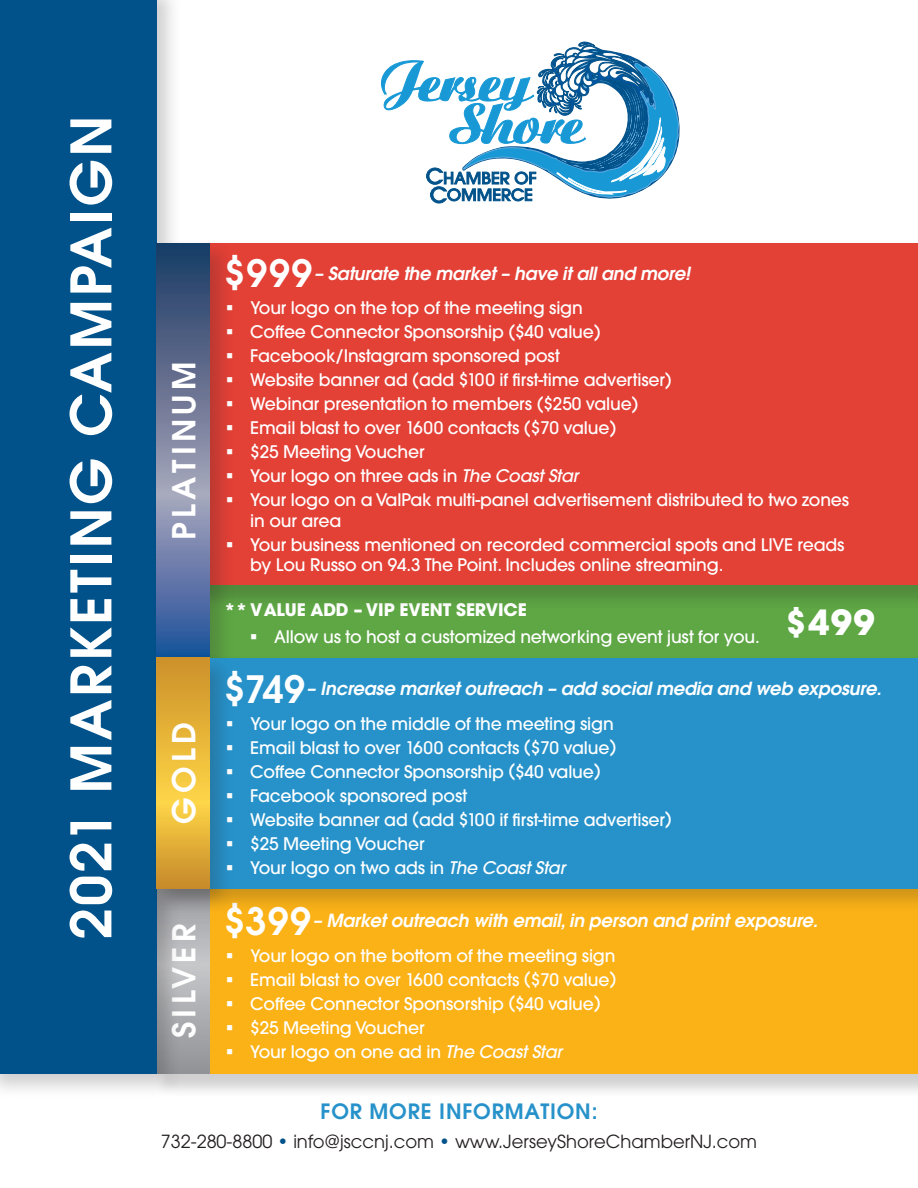
<style>
.page{position:relative;width:918px;height:1188px;background:#fff}
.page>*{position:absolute;margin:0;border:0;box-sizing:border-box;transform-origin:0 0}
.t1{font:600 55.5px "Avant Garde";letter-spacing:.05em;color:#fff}
.t2{font:700 34.5px "Avant Garde";color:#fff}
.t3{font:600 31.5px "Avant Garde";letter-spacing:.135em;color:#fff}
.t4{font:600 21px "Avant Garde";letter-spacing:.04em;color:#2792ca}
.t5{font:italic 600 18px "Avant Garde";letter-spacing:-.01em;color:#fff}
.t6{font:18px "Avant Garde";color:#231f20}
.t7{font:500 17.25px/20.2px "Avant Garde";letter-spacing:-.01em;color:#fff}
.t8{font:700 17.25px "Avant Garde";letter-spacing:-.01em;color:#fff}
.s1{font-style:normal;font-size:37.5px}
.s2{font-style:italic}
.s3{color:#01528a}
</style>
<div class="page">
<div style="left:152px;top:884px;width:766px;height:215px;background:#231f20;opacity:.21"></div>
<div style="left:157px;top:889px;width:761px;height:185px;background:#fbb217"></div>
<svg style="left:182px;top:914px;width:27px;height:160px;background:#afb0b3"></svg>
<svg style="left:381px;top:41px;width:299px;height:162px"></svg>
<div style="left:0;top:0;width:182px;height:1099px;background:#231f20;opacity:.21"></div>
<div style="left:0;top:0;width:157px;height:1074px;background:#01528a"></div>
<div style="left:157px;top:585px;width:761px;height:73px;background:#5ea744"></div>
<div style="left:152px;top:239px;width:766px;height:371px;background:#231f20;opacity:.21"></div>
<div style="left:157px;top:243px;width:761px;height:342px;background:#e34036"></div>
<div style="left:152px;top:239px;width:83px;height:444px;background:#231f20;opacity:.21"></div>
<svg style="left:157px;top:244px;width:52px;height:409px;background:#617298"></svg>
<div style="left:152px;top:653px;width:766px;height:261px;background:#231f20;opacity:.21"></div>
<div style="left:157px;top:658px;width:761px;height:231px;background:#2792ca"></div>
<div style="left:152px;top:653px;width:83px;height:261px;background:#231f20;opacity:.21"></div>
<svg style="left:157px;top:658px;width:52px;height:231px;background:#e3b037"></svg>
<h1 class="t1" style="left:55px;top:940px;width:825px;rotate:-90deg">2021 MARKETING CAMPAIGN</h1>
<h3 class="t3" style="left:163px;top:540px;width:179px;rotate:-90deg">PLATINUM</h3>
<h3 class="t3" style="left:163px;top:824px;width:103px;rotate:-90deg">GOLD</h3>
<h3 class="t3" style="left:163px;top:1038px;width:116px;rotate:-90deg">SILVER</h3>
<p class="t5" style="left:224px;top:261px;width:468px"><span class="s1">$999</span>– Saturate the market – have it all and more!</p>
<p class="t7" style="left:226px;top:298px;width:358px">▪ Your logo on the top of the meeting sign</p>
<p class="t7" style="left:226px;top:322px;width:376px">▪ Coffee Connector Sponsorship ($40 value)</p>
<p class="t7" style="left:226px;top:346px;width:335px">▪ Facebook/Instagram sponsored post</p>
<p class="t7" style="left:226px;top:370px;width:447px">▪ Website banner ad (add $100 if first-time advertiser)</p>
<p class="t7" style="left:226px;top:394px;width:414px">▪ Webinar presentation to members ($250 value)</p>
<p class="t7" style="left:226px;top:418px;width:392px">▪ Email blast to over 1600 contacts ($70 value)</p>
<p class="t7" style="left:226px;top:442px;width:200px">▪ $25 Meeting Voucher</p>
<p class="t7" style="left:226px;top:466px;width:354px">▪ Your logo on three ads in <span class="s2">The Coast Star</span></p>
<p class="t7" style="left:250px;top:490px;width:600px;text-indent:-24px">▪ Your logo on a ValPak multi-panel advertisement distributed to two zones in our area</p>
<p class="t7" style="left:250px;top:534px;width:596px;text-indent:-24px">▪ Your business mentioned on recorded commercial spots and LIVE reads by Lou Russo on 94.3 The Point. Includes online streaming.</p>
<p class="t8" style="left:224px;top:598px;width:304px">** VALUE ADD – VIP EVENT SERVICE</p>
<p class="t7" style="left:250px;top:626px;width:512px">▪ Allow us to host a customized networking event just for you.</p>
<h2 class="t2" style="left:785px;top:600px;width:91px">$499</h2>
<p class="t5" style="left:224px;top:677px;width:659px"><span class="s1">$749</span>– Increase market outreach – add social media and web exposure.</p>
<p class="t7" style="left:226px;top:713px;width:389px">▪ Your logo on the middle of the meeting sign</p>
<p class="t7" style="left:226px;top:737px;width:392px">▪ Email blast to over 1600 contacts ($70 value)</p>
<p class="t7" style="left:226px;top:761px;width:376px">▪ Coffee Connector Sponsorship ($40 value)</p>
<p class="t7" style="left:226px;top:785px;width:243px">▪ Facebook sponsored post</p>
<p class="t7" style="left:226px;top:809px;width:447px">▪ Website banner ad (add $100 if first-time advertiser)</p>
<p class="t7" style="left:226px;top:833px;width:200px">▪ $25 Meeting Voucher</p>
<p class="t7" style="left:226px;top:857px;width:341px">▪ Your logo on two ads in <span class="s2">The Coast Star</span></p>
<p class="t5" style="left:224px;top:909px;width:595px"><span class="s1">$399</span>– Market outreach with email, in person and print exposure.</p>
<p class="t7" style="left:226px;top:945px;width:391px">▪ Your logo on the bottom of the meeting sign</p>
<p class="t7" style="left:226px;top:969px;width:392px">▪ Email blast to over 1600 contacts ($70 value)</p>
<p class="t7" style="left:226px;top:993px;width:376px">▪ Coffee Connector Sponsorship ($40 value)</p>
<p class="t7" style="left:226px;top:1017px;width:200px">▪ $25 Meeting Voucher</p>
<p class="t7" style="left:226px;top:1041px;width:338px">▪ Your logo on one ad in <span class="s2">The Coast Star</span></p>
<p class="t4" style="left:320px;top:1098px;width:279px">FOR MORE INFORMATION:</p>
<p class="t6" style="left:161px;top:1130px;width:598px">732-280-8800 <span class="s3">•</span> info@jsccnj.com <span class="s3">•</span> www.JerseyShoreChamberNJ.com</p>
</div>
